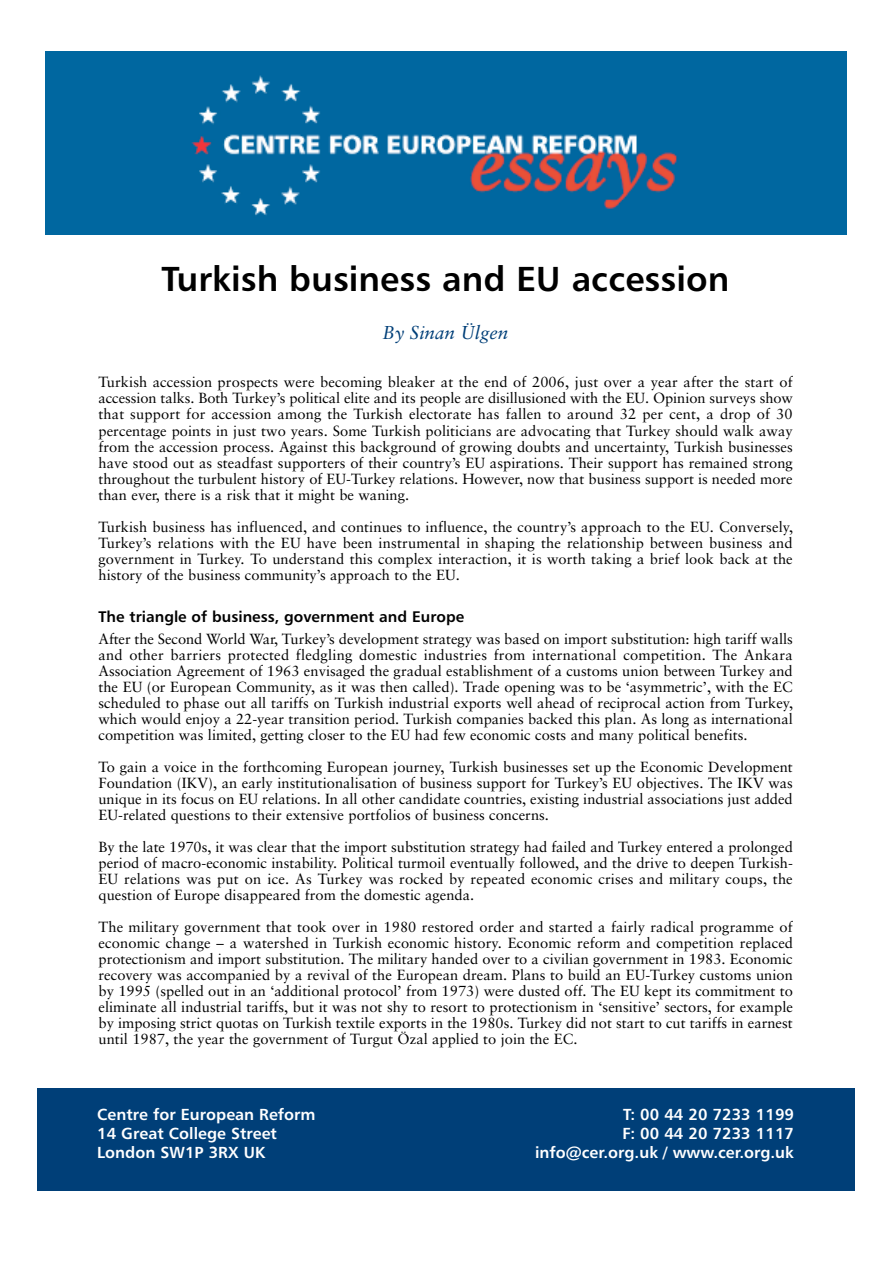
<style>
.page{position:relative;width:893px;height:1263px;background:#fff}
.page>*{position:absolute;margin:0;border:0;box-sizing:border-box;transform-origin:0 0}
.t1{font:34.65px "Humanist 777 BT Bold B";color:#000}
.t2{font:italic 18.75px "Sabon";color:#003f78}
.t3{font:16.05px "Humanist 777 BT Bold B";color:#fff}
.t4{font:15.3px "Humanist 777 BT Bold B";color:#000}
.t5{font:14.7px/16px "Sabon";color:#000;text-align:justify}
</style>
<div class="page">
<img style="left:46px;top:52px;width:800px;height:183px">
<div style="left:37px;top:1088px;width:817px;height:103px;background:#003f78"></div>
<h1 class="t1" style="left:161px;top:265px;width:569px">Turkish business and EU accession</h1>
<p class="t2" style="left:382px;top:325px;width:127px">By Sinan Ülgen</p>
<p class="t5" style="left:98px;top:376px;width:696px">Turkish accession prospects were becoming bleaker at the end of 2006, just over a year after the start of accession talks. Both Turkey’s political elite and its people are disillusioned with the EU. Opinion surveys show that support for accession among the Turkish electorate has fallen to around 32 per cent, a drop of 30 percentage points in just two years. Some Turkish politicians are advocating that Turkey should walk away from the accession process. Against this background of growing doubts and uncertainty, Turkish businesses have stood out as steadfast supporters of their country’s EU aspirations. Their support has remained strong throughout the turbulent history of EU-Turkey relations. However, now that business support is needed more than ever, there is a risk that it might be waning.</p>
<p class="t5" style="left:98px;top:520px;width:696px">Turkish business has influenced, and continues to influence, the country’s approach to the EU. Conversely, Turkey’s relations with the EU have been instrumental in shaping the relationship between business and government in Turkey. To understand this complex interaction, it is worth taking a brief look back at the history of the business community’s approach to the EU.</p>
<p class="t4" style="left:98px;top:610px;width:367px">The triangle of business, government and Europe</p>
<p class="t5" style="left:98px;top:632px;width:696px">After the Second World War, Turkey’s development strategy was based on import substitution: high tariff walls and other barriers protected fledgling domestic industries from international competition. The Ankara Association Agreement of 1963 envisaged the gradual establishment of a customs union between Turkey and the EU (or European Community, as it was then called). Trade opening was to be ‘asymmetric’, with the EC scheduled to phase out all tariffs on Turkish industrial exports well ahead of reciprocal action from Turkey, which would enjoy a 22-year transition period. Turkish companies backed this plan. As long as international competition was limited, getting closer to the EU had few economic costs and many political benefits.</p>
<p class="t5" style="left:98px;top:760px;width:696px">To gain a voice in the forthcoming European journey, Turkish businesses set up the Economic Development Foundation (IKV), an early institutionalisation of business support for Turkey’s EU objectives. The IKV was unique in its focus on EU relations. In all other candidate countries, existing industrial associations just added EU-related questions to their extensive portfolios of business concerns.</p>
<p class="t5" style="left:98px;top:840px;width:696px">By the late 1970s, it was clear that the import substitution strategy had failed and Turkey entered a prolonged period of macro-economic instability. Political turmoil eventually followed, and the drive to deepen Turkish-EU relations was put on ice. As Turkey was rocked by repeated economic crises and military coups, the question of Europe disappeared from the domestic agenda.</p>
<p class="t5" style="left:98px;top:920px;width:696px">The military government that took over in 1980 restored order and started a fairly radical programme of economic change – a watershed in Turkish economic history. Economic reform and competition replaced protectionism and import substitution. The military handed over to a civilian government in 1983. Economic recovery was accompanied by a revival of the European dream. Plans to build an EU-Turkey customs union by 1995 (spelled out in an ‘additional protocol’ from 1973) were dusted off. The EU kept its commitment to eliminate all industrial tariffs, but it was not shy to resort to protectionism in ‘sensitive’ sectors, for example by imposing strict quotas on Turkish textile exports in the 1980s. Turkey did not start to cut tariffs in earnest until 1987, the year the government of Turgut Özal applied to join the EC.</p>
<p class="t3" style="left:97px;top:1108px;width:220px">Centre for European Reform</p>
<p class="t3" style="left:623px;top:1108px;width:172px">T: 00 44 20 7233 1199</p>
<p class="t3" style="left:97px;top:1127px;width:181px">14 Great College Street</p>
<p class="t3" style="left:622px;top:1127px;width:173px">F: 00 44 20 7233 1117</p>
<p class="t3" style="left:97px;top:1146px;width:169px">London SW1P 3RX UK</p>
<p class="t3" style="left:535px;top:1146px;width:260px">info@cer.org.uk / www.cer.org.uk</p>
</div>
